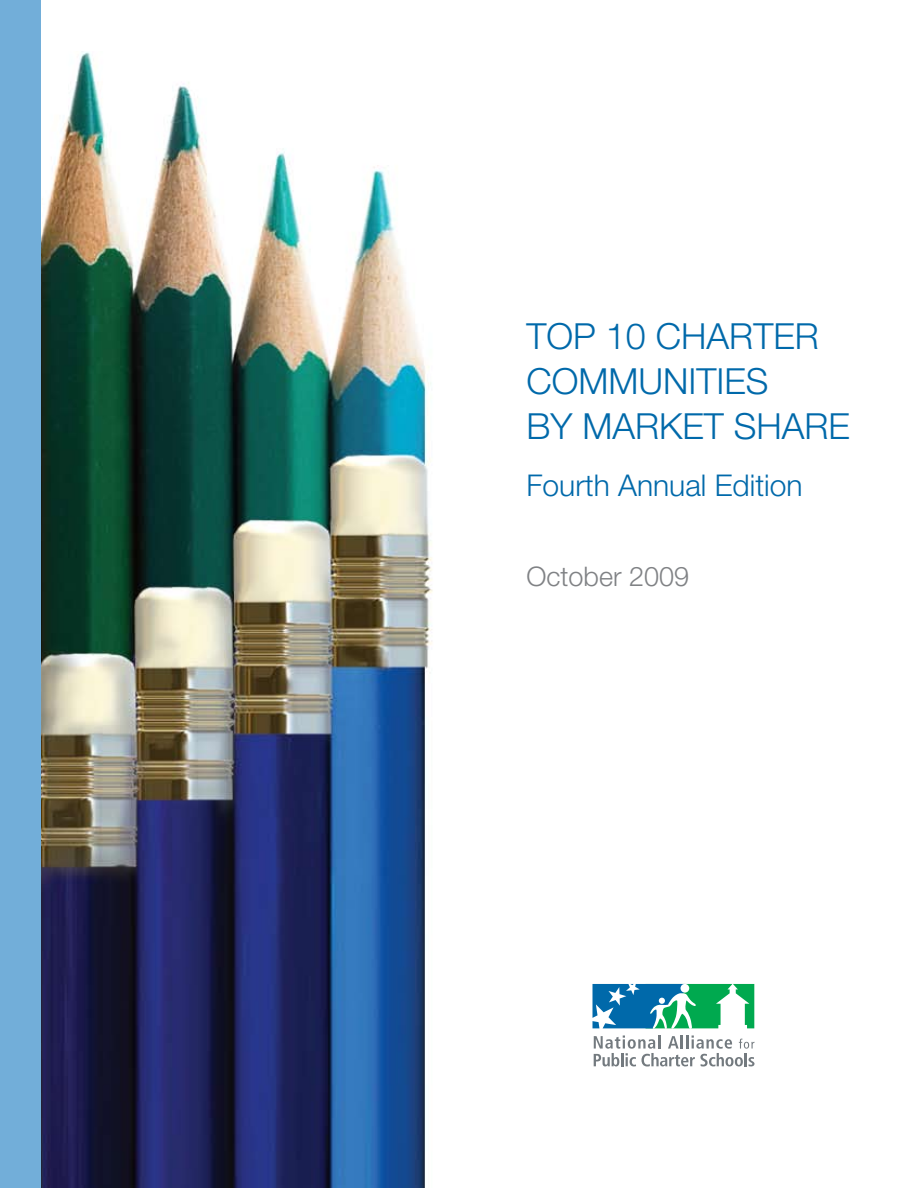
<style>
.page{position:relative;width:918px;height:1188px;background:#fff}
.page>*{position:absolute;margin:0;border:0;box-sizing:border-box;transform-origin:0 0}
.t1{font:300 36px/45px "Helvetica Neue LT Std";color:#0069aa}
.t2{font:300 30px "Helvetica Neue LT Std";color:#0069aa}
.t3{font:300 27px "Helvetica Neue LT Std";color:#808285}
</style>
<div class="page">
<img style="left:40px;top:51px;width:393px;height:1137px">
<div style="left:0;top:0;width:40px;height:1188px;background:#72aed9"></div>
<svg style="left:593px;top:984px;width:162px;height:82px"></svg>
<p class="t1" style="left:526px;top:313px;width:325px">TOP 10 CHARTER<br>COMMUNITIES<br>BY MARKET SHARE</p>
<p class="t2" style="left:526px;top:467px;width:278px">Fourth Annual Edition</p>
<p class="t3" style="left:526px;top:559px;width:164px">October 2009</p>
</div>
